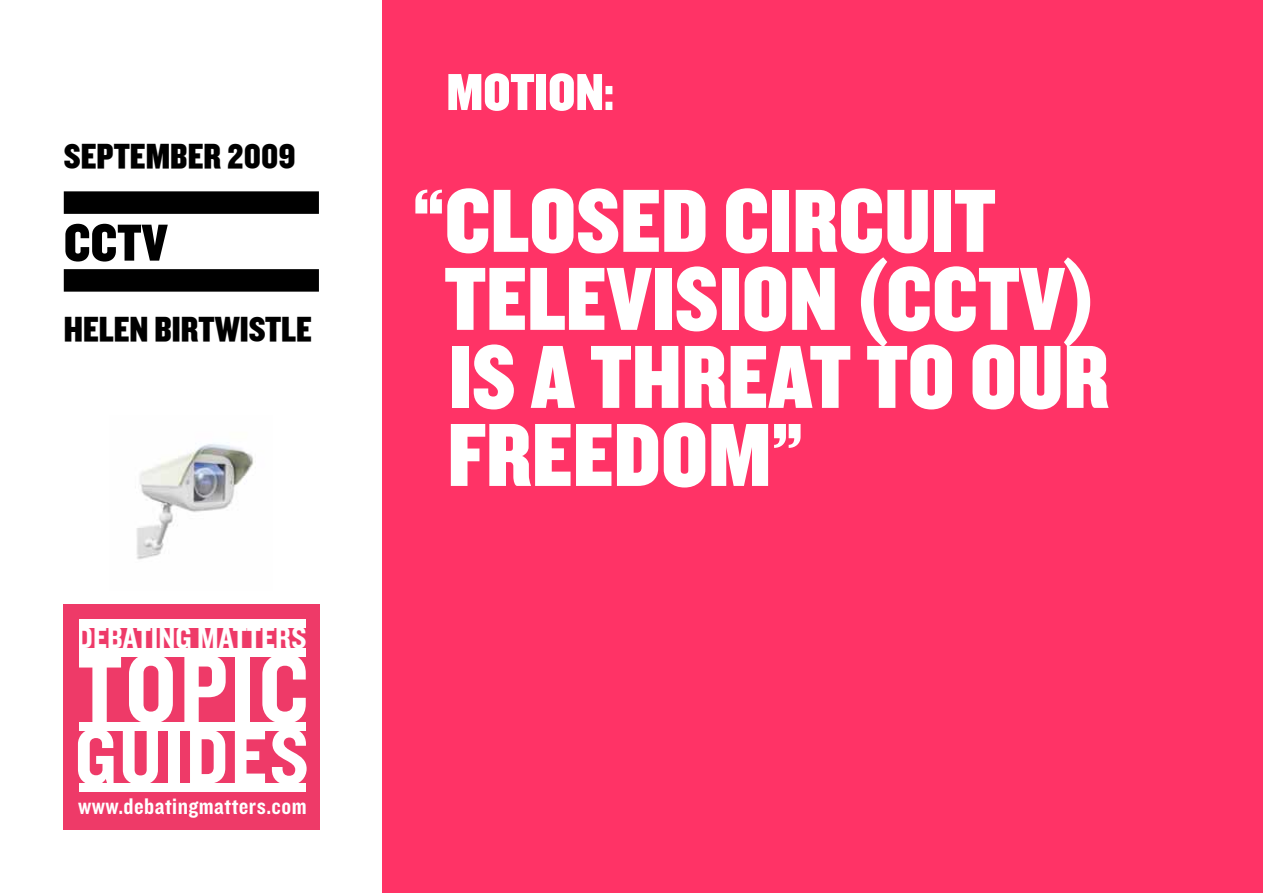
<style>
.page{position:relative;width:1263px;height:893px;background:#fff}
.page>*{position:absolute;margin:0;border:0;box-sizing:border-box;transform-origin:0 0}
.t1{font:100.2px "Knockout HTF50 Welterweight";letter-spacing:.025em;color:#fff}
.t2{font:99.75px "Knockout HTF50 Welterweight";letter-spacing:.025em;color:#fff}
.t3{font:93px/78px "Knockout HTF70 Full Welterwt";color:#fff}
.t4{font:81.3px "Knockout HTF50 Welterweight";letter-spacing:.03em;color:#fff}
.t5{font:81px "Knockout HTF50 Welterweight";letter-spacing:.03em;color:#fff}
.t6{font:54px "Knockout HTF70 Full Welterwt";color:#fff}
.t7{font:54px "Knockout HTF70 Full Welterwt";color:#000}
.t8{font:36px "Knockout HTF70 Full Welterwt";color:#000}
.t9{font:31.35px "Knockout HTF50 Welterweight";color:#fff}
.t10{font:23.55px "Knockout HTF50 Welterweight";letter-spacing:.02em;color:#fff}
</style>
<div class="page">
<div style="left:383px;top:0;width:880px;height:893px;background:#f36"></div>
<div style="left:64px;top:604px;width:256px;height:225px;background:#ee3a68"></div>
<div style="left:78px;top:619px;width:228px;height:9px;background:#fff"></div>
<div style="left:78px;top:648px;width:227px;height:9px;background:#fff"></div>
<div style="left:78px;top:783px;width:227px;height:9px;background:#fff"></div>
<div style="left:78px;top:722px;width:227px;height:8px;background:#fff"></div>
<div style="left:64px;top:191px;width:255px;height:23px;background:#000"></div>
<div style="left:64px;top:269px;width:255px;height:23px;background:#000"></div>
<img style="left:136px;top:443px;width:118px;height:117px">
<p class="t8" style="left:64px;top:137px;width:233px">SEPTEMBER 2009</p>
<p class="t7" style="left:64px;top:214px;width:105px">CCTV</p>
<p class="t8" style="left:64px;top:310px;width:250px">HELEN BIRTWISTLE</p>
<p class="t9" style="left:77px;top:621px;width:231px">DEBATING MATTERS</p>
<p class="t1" style="left:77px;top:637px;width:233px">TOPIC</p>
<p class="t9" style="left:77px;top:644px;width:230px">DEBATING MATTERS</p>
<p class="t2" style="left:77px;top:659px;width:232px">TOPIC</p>
<p class="t5" style="left:75px;top:736px;width:235px">GUIDES</p>
<p class="t4" style="left:75px;top:714px;width:236px">GUIDES</p>
<p class="t10" style="left:78px;top:794px;width:230px">www.debatingmatters.com</p>
<p class="t6" style="left:446px;top:64px;width:169px">MOTION:</p>
<p class="t3" style="left:444px;top:185px;width:553px;text-indent:-32px">“CLOSED CIRCUIT<br>TELEV</p>
<p class="t3" style="left:448px;top:263px;width:652px;text-align:justify;text-indent:204px">ISION (CCTV)<br>IS A THREAT TO OUR FREEDOM”</p>
</div>
